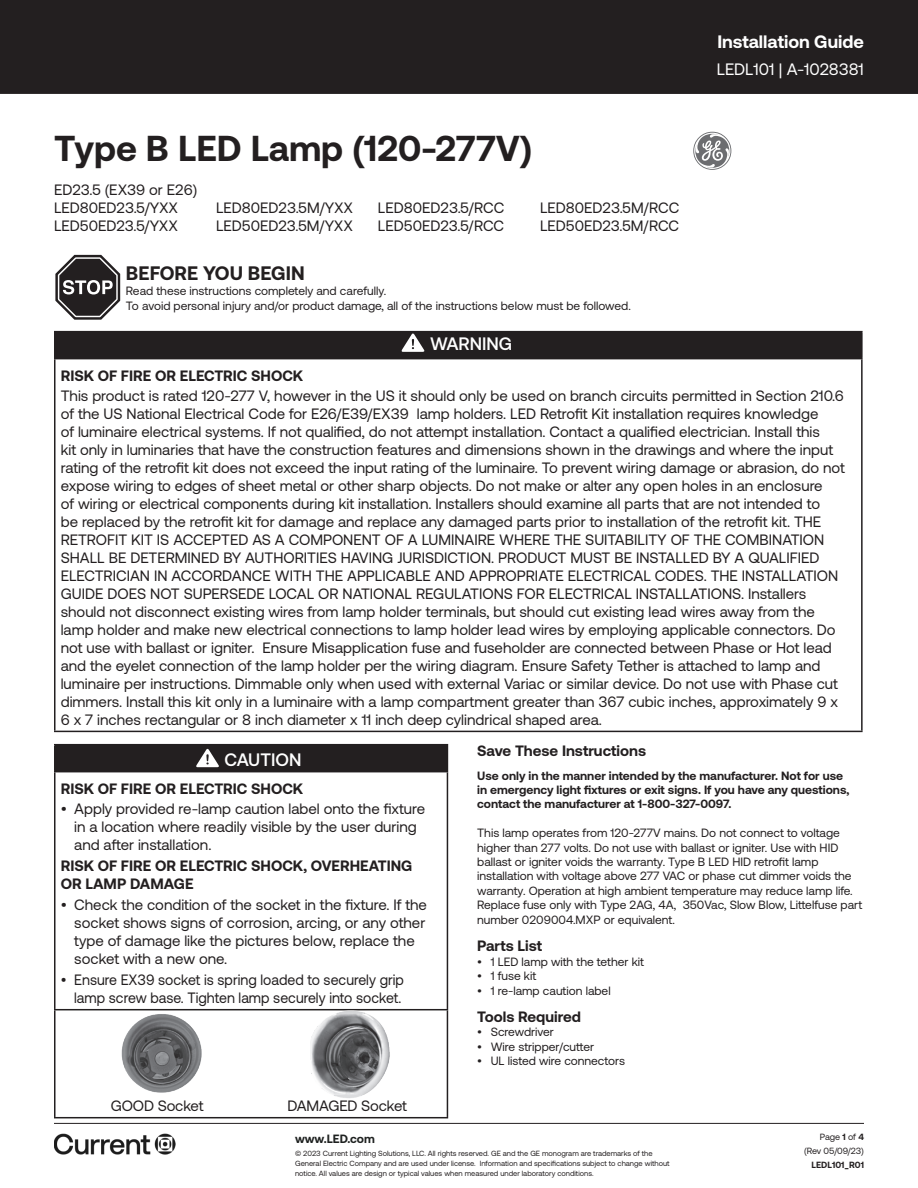
<style>
.page{position:relative;width:918px;height:1188px;background:#fff}
.page>*{position:absolute;margin:0;border:0;box-sizing:border-box;transform-origin:0 0}
.t1{font:700 36px "Aeonik";color:#231f20}
.t2{font:700 19.5px "Aeonik";color:#231f20}
.t3{font:700 18px "Aeonik";color:#fff}
.t4{font:500 18px "Aeonik";color:#fff}
.t5{font:16.5px "Aeonik";color:#fff}
.t6{font:15px/18px "Aeonik";color:#231f20}
.t7{font:700 15px/18px "Aeonik";color:#231f20}
.t8{font:15px/18px "Aeonik";color:#231f20;text-align:right;scale:.94 1}
.t9{font:12px/14.5px "Aeonik";color:#231f20}
.t10{font:700 12px/14.4px "Aeonik";color:#231f20}
.web_address{font:700 12px "Aeonik";letter-spacing:-.005em;color:#1e2120}
.boilerplate{font:9px "Aeonik";color:#231f20}
.boilerplate-2{font:700 9px "Aeonik";color:#231f20}
.web_address-2{font:7.5px/9.8px "Aeonik";color:#231f20}
.s1{font-weight:700}
</style>
<div class="page">
<div style="left:0;top:0;width:918px;height:94px;background:#231f20"></div>
<svg style="left:55px;top:254px;width:66px;height:66px"></svg>
<svg style="left:693px;top:132px;width:38px;height:38px"></svg>
<div style="left:55px;top:745px;width:392px;height:27px;background:#231f20"></div>
<hr style="left:54px;top:744px;width:394px;height:1px;background:#231f20">
<hr style="left:54px;top:745px;width:2px;height:26px;background:#231f20">
<svg style="left:447px;top:745px;width:1px;height:26px"></svg>
<hr style="left:54px;top:772px;width:2px;height:237px;background:#231f20">
<hr style="left:447px;top:772px;width:1px;height:237px;background:#231f20">
<hr style="left:54px;top:1009px;width:394px;height:1px;background:#231f20">
<hr style="left:54px;top:1010px;width:2px;height:107px;background:#231f20">
<hr style="left:447px;top:1010px;width:1px;height:107px;background:#231f20">
<hr style="left:54px;top:1117px;width:394px;height:1px;background:#231f20">
<hr style="left:54px;top:771px;width:394px;height:1px;background:#231f20">
<svg style="left:196px;top:748px;width:23px;height:19px"></svg>
<img style="left:310px;top:1010px;width:86px;height:88px">
<img style="left:120px;top:1010px;width:86px;height:83px">
<div style="left:55px;top:332px;width:807px;height:27px;background:#231f20"></div>
<hr style="left:54px;top:331px;width:809px;height:1px;background:#231f20">
<hr style="left:54px;top:332px;width:2px;height:26px;background:#231f20">
<hr style="left:861px;top:332px;width:2px;height:26px;background:#231f20">
<hr style="left:54px;top:359px;width:2px;height:372px;background:#231f20">
<hr style="left:861px;top:359px;width:2px;height:372px;background:#231f20">
<hr style="left:54px;top:731px;width:809px;height:1px;background:#231f20">
<hr style="left:54px;top:358px;width:809px;height:1px;background:#231f20">
<svg style="left:401px;top:333px;width:24px;height:19px"></svg>
<img style="left:54px;top:1133px;width:122px;height:22px">
<hr style="left:54px;top:1123px;width:810px;height:1px;background:#231f20">
<p class="t1" style="left:54px;top:127px;width:480px">Type B LED Lamp (120-277V)</p>
<p class="t6" style="left:54px;top:181px;width:145px">ED23.5 (EX39 or E26)</p>
<p class="t6" style="left:54px;top:199px;width:126px">LED80ED23.5/YXX</p>
<p class="t6" style="left:216px;top:199px;width:139px">LED80ED23.5M/YXX</p>
<p class="t6" style="left:378px;top:199px;width:128px">LED80ED23.5/RCC</p>
<p class="t6" style="left:540px;top:199px;width:141px">LED80ED23.5M/RCC</p>
<p class="t6" style="left:54px;top:217px;width:125px">LED50ED23.5/YXX</p>
<p class="t6" style="left:216px;top:217px;width:138px">LED50ED23.5M/YXX</p>
<p class="t6" style="left:378px;top:217px;width:128px">LED50ED23.5/RCC</p>
<p class="t6" style="left:540px;top:217px;width:141px">LED50ED23.5M/RCC</p>
<p class="t2" style="left:126px;top:262px;width:180px">BEFORE YOU BEGIN</p>
<p class="t9" style="left:126px;top:284px;width:262px">Read these instructions completely and carefully.</p>
<p class="t9" style="left:126px;top:299px;width:506px">To avoid personal injury and/or product damage, all of the instructions below must be followed.</p>
<p class="t4" style="left:430px;top:334px;width:84px">WARNING</p>
<p class="t3" style="left:717px;top:31px;width:148px">Installation Guide</p>
<p class="t5" style="left:717px;top:60px;width:149px">LEDL101 | A-1028381</p>
<p class="t7" style="left:61px;top:366px;width:244px">RISK OF FIRE OR ELECTRIC SHOCK</p>
<p class="t6" style="left:61px;top:387px;width:786px">This product is rated 120-277 V, however in the US it should only be used on branch circuits permitted in Section 210.6 of the US National Electrical Code for E26/E39/EX39 lamp holders. LED Retrofit Kit installation requires knowledge<br>of luminaire electrical systems. If not qualified, do not attempt installation. Contact a qualified electrician. Install this<br>kit only in luminaries that have the construction features and dimensions shown in the drawings and where the input rating of the retrofit kit does not exceed the input rating of the luminaire. To prevent wiring damage or abrasion, do not expose wiring to edges of sheet metal or other sharp objects. Do not make or alter any open holes in an enclosure<br>of wiring or electrical components during kit installation. Installers should examine all parts that are not intended to<br>be replaced by the retrofit kit for damage and replace any damaged parts prior to installation of the retrofit kit. THE RETROFIT KIT IS ACCEPTED AS A COMPONENT OF A LUMINAIRE WHERE THE SUITABILITY OF THE COMBINATION SHALL BE DETERMINED BY AUTHORITIES HAVING JURISDICTION. PRODUCT MUST BE INSTALLED BY A QUALIFIED ELECTRICIAN IN ACCORDANCE WITH THE APPLICABLE AND APPROPRIATE ELECTRICAL CODES. THE INSTALLATION GUIDE DOES NOT SUPERSEDE LOCAL OR NATIONAL REGULATIONS FOR ELECTRICAL INSTALLATIONS. Installers should not disconnect existing wires from lamp holder terminals, but should cut existing lead wires away from the lamp holder and make new electrical connections to lamp holder lead wires by employing applicable connectors. Do not use with ballast or igniter. Ensure Misapplication fuse and fuseholder are connected between Phase or Hot lead and the eyelet connection of the lamp holder per the wiring diagram. Ensure Safety Tether is attached to lamp and luminaire per instructions. Dimmable only when used with external Variac or similar device. Do not use with Phase cut dimmers. Install this kit only in a luminaire with a lamp compartment greater than 367 cubic inches, approximately 9 x 6 x 7 inches rectangular or 8 inch diameter x 11 inch deep cylindrical shaped area.</p>
<p class="t4" style="left:225px;top:749px;width:78px">CAUTION</p>
<p class="t7" style="left:61px;top:779px;width:244px">RISK OF FIRE OR ELECTRIC SHOCK</p>
<p class="t6" style="left:74px;top:800px;width:352px;text-indent:-14px">• Apply provided re-lamp caution label onto the fixture in a location where readily visible by the user during and after installation.</p>
<p class="t7" style="left:61px;top:857px;width:353px">RISK OF FIRE OR ELECTRIC SHOCK, OVERHEATING<br>OR LAMP DAMAGE</p>
<p class="t6" style="left:74px;top:896px;width:354px;text-indent:-14px">• Check the condition of the socket in the fixture. If the socket shows signs of corrosion, arcing, or any other type of damage like the pictures below, replace the socket with a new one.</p>
<p class="t8" style="left:61px;top:970px;width:367px">• Ensure EX39 socket is spring loaded to securely grip lamp screw base. Tighten lamp securely into socket.</p>
<p class="t6" style="left:111px;top:1096px;width:94px">GOOD Socket</p>
<p class="t6" style="left:287px;top:1096px;width:121px">DAMAGED Socket</p>
<p class="t7" style="left:477px;top:742px;width:170px">Save These Instructions</p>
<p class="t10" style="left:477px;top:768px;width:374px">Use only in the manner intended by the manufacturer. Not for use in emergency light fixtures or exit signs. If you have any questions, contact the manufacturer at 1-800-327-0097.</p>
<p class="t9" style="left:477px;top:826px;width:387px">This lamp operates from 120-277V mains. Do not connect to voltage higher than 277 volts. Do not use with ballast or igniter. Use with HID ballast or igniter voids the warranty. Type B LED HID retrofit lamp installation with voltage above 277 VAC or phase cut dimmer voids the warranty. Operation at high ambient temperature may reduce lamp life.<br>Replace fuse only with Type 2AG, 4A, 350Vac, Slow Blow, Littelfuse part number 0209004.MXP or equivalent.</p>
<p class="t7" style="left:477px;top:937px;width:67px">Parts List</p>
<p class="t9" style="left:477px;top:954px;width:168px">• 1 LED lamp with the tether kit</p>
<p class="t9" style="left:477px;top:969px;width:61px">• 1 fuse kit</p>
<p class="t9" style="left:477px;top:984px;width:135px">• 1 re-lamp caution label</p>
<p class="t7" style="left:477px;top:1008px;width:105px">Tools Required</p>
<p class="t9" style="left:477px;top:1025px;width:78px">• Screwdriver</p>
<p class="t9" style="left:477px;top:1039px;width:118px">• Wire stripper/cutter</p>
<p class="t9" style="left:477px;top:1054px;width:149px">• UL listed wire connectors</p>
<p class="web_address" style="left:295px;top:1132px;width:81px">www.LED.com</p>
<p class="web_address-2" style="left:295px;top:1149px;width:376px">© 2023 Current Lighting Solutions, LLC. All rights reserved. GE and the GE monogram are trademarks of the<br>General Electric Company and are used under license. Information and specifications subject to change without notice. All values are design or typical values when measured under laboratory conditions.</p>
<p class="boilerplate" style="left:820px;top:1132px;width:46px">Page <span class="s1">1</span> of <span class="s1">4</span></p>
<p class="boilerplate" style="left:804px;top:1146px;width:61px">(Rev 05/09/23)</p>
<p class="boilerplate-2" style="left:812px;top:1160px;width:54px">LEDL101_R01</p>
</div>
